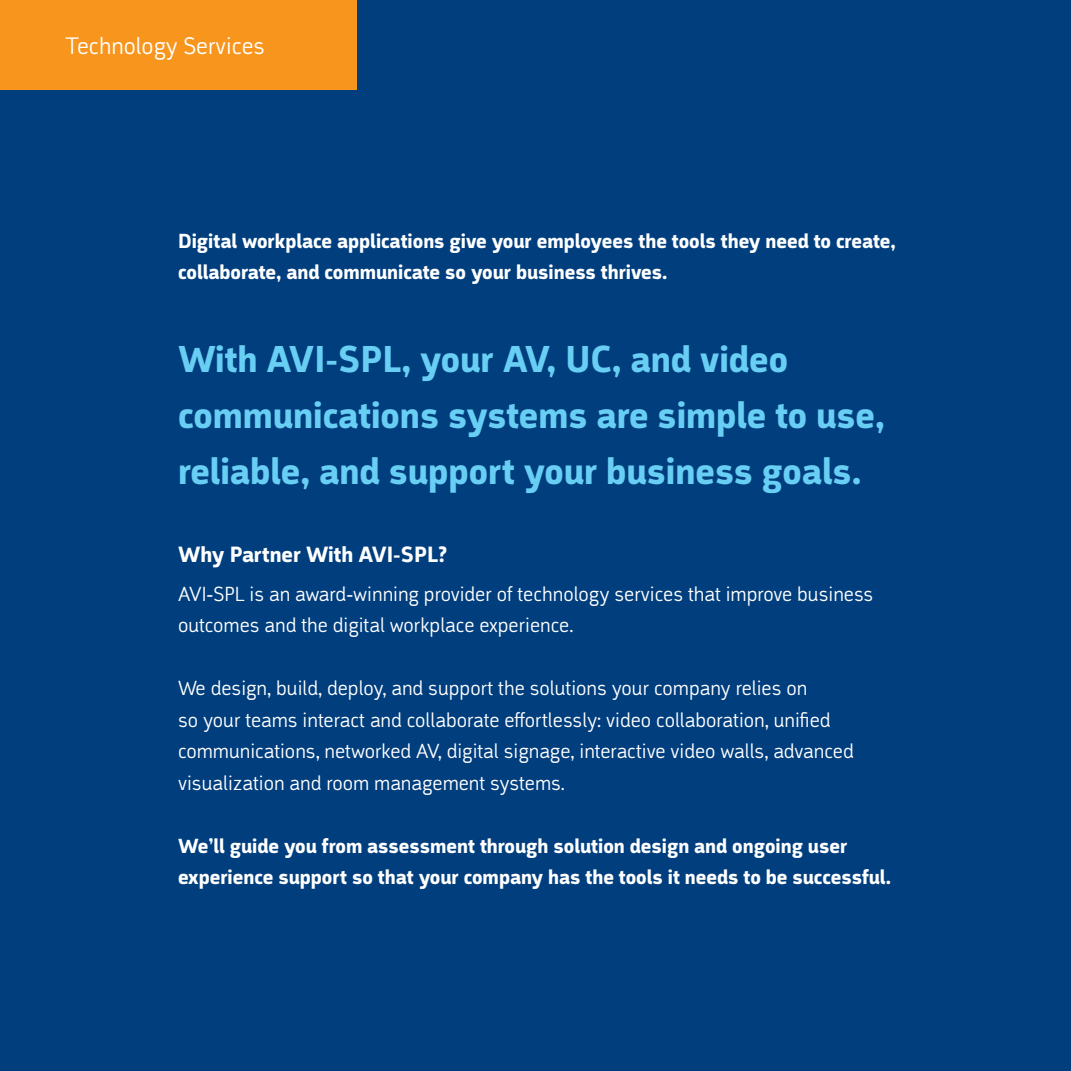
<style>
.page{position:relative;width:1071px;height:1071px;background:#003e7e}
.page>*{position:absolute;margin:0;border:0;box-sizing:border-box;transform-origin:0 0}
.t1{font:700 38.5px/56px "Argumentum";color:#68cef3}
.t2{font:300 24.5px "Argumentum";color:#fff}
.t3{font:700 22.75px "Argumentum";color:#fff}
.t4{font:300 21px/31.5px "Argumentum";color:#fff}
.t5{font:700 21px/31.5px "Argumentum";color:#fff}
</style>
<div class="page">
<div style="left:0;top:0;width:357px;height:89px;background:#f8951d"></div>
<p class="t2" style="left:66px;top:31px;width:201px">Technology Services</p>
<p class="t5" style="left:178px;top:226px;width:719px">Digital workplace applications give your employees the tools they need to create, collaborate, and communicate so your business thrives.</p>
<h1 class="t1" style="left:178px;top:332px;width:708px">With AVI-SPL, your AV, UC, and video communications systems are simple to use, reliable, and support your business goals.</h1>
<p class="t3" style="left:178px;top:540px;width:271px">Why Partner With AVI-SPL?</p>
<p class="t4" style="left:178px;top:578px;width:697px">AVI-SPL is an award-winning provider of technology services that improve business outcomes and the digital workplace experience.</p>
<p class="t4" style="left:178px;top:673px;width:677px">We design, build, deploy, and support the solutions your company relies on<br>so your teams interact and collaborate effortlessly: video collaboration, unified communications, networked AV, digital signage, interactive video walls, advanced visualization and room management systems.</p>
<p class="t5" style="left:178px;top:831px;width:714px">We’ll guide you from assessment through solution design and ongoing user experience support so that your company has the tools it needs to be successful.</p>
</div>
